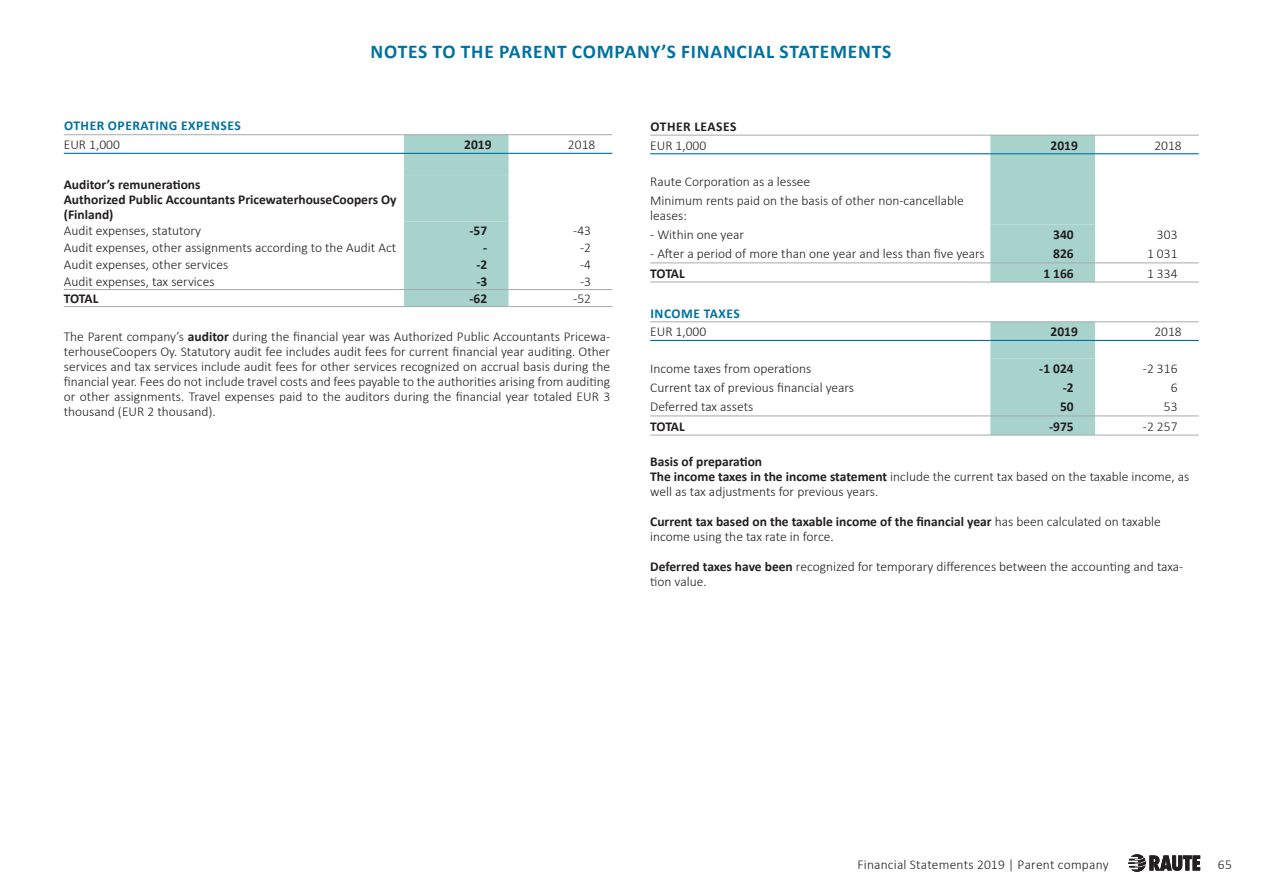
<style>
.page{position:relative;width:1263px;height:893px;background:#fff}
.page>*{position:absolute;margin:0;border:0;box-sizing:border-box;transform-origin:0 0}
.Frut_PÄÄOTS{font:700 19.5px "Calibri";letter-spacing:.04em;color:#0071a1}
.Frut_PÄÄOTS-2{font:300 13.5px/15px "Calibri";color:#231f20}
.t1{font:700 13.5px/15px "Calibri";color:#231f20}
.t2{font:700 13.5px "Calibri";letter-spacing:.04em;color:#0071a1}
.t3{font:700 13.5px "Calibri";letter-spacing:.04em;color:#231f20}
.s1{font-weight:700}
</style>
<div class="page">
<svg style="left:1128px;top:854px;width:72px;height:18px"></svg>
<div style="left:990px;top:136px;width:105px;height:146px;background:#a7d3cc"></div>
<hr style="left:650px;top:262px;width:340px;height:1px;background:#a8a9ad">
<hr style="left:990px;top:262px;width:105px;height:1px;background:#a8a9ad">
<hr style="left:1095px;top:262px;width:104px;height:1px;background:#a8a9ad">
<hr style="left:650px;top:282px;width:340px;height:1px;background:#a8a9ad">
<hr style="left:990px;top:282px;width:105px;height:1px;background:#a8a9ad">
<hr style="left:1095px;top:282px;width:104px;height:1px;background:#a8a9ad">
<hr style="left:650px;top:135px;width:340px;height:1px;background:#a8a9ad">
<hr style="left:990px;top:135px;width:105px;height:1px;background:#a8a9ad">
<hr style="left:1095px;top:135px;width:104px;height:1px;background:#a8a9ad">
<hr style="left:650px;top:153px;width:340px;height:1px;background:#0071a1">
<hr style="left:990px;top:153px;width:105px;height:1px;background:#0071a1">
<hr style="left:1095px;top:153px;width:104px;height:1px;background:#0071a1">
<div style="left:990px;top:322px;width:105px;height:113px;background:#a7d3cc"></div>
<hr style="left:650px;top:416px;width:340px;height:1px;background:#a8a9ad">
<hr style="left:990px;top:416px;width:105px;height:1px;background:#a8a9ad">
<hr style="left:1095px;top:416px;width:104px;height:1px;background:#a8a9ad">
<hr style="left:650px;top:435px;width:340px;height:1px;background:#a8a9ad">
<hr style="left:990px;top:435px;width:105px;height:1px;background:#a8a9ad">
<hr style="left:1095px;top:435px;width:104px;height:1px;background:#a8a9ad">
<hr style="left:650px;top:321px;width:340px;height:1px;background:#a8a9ad">
<hr style="left:990px;top:321px;width:105px;height:1px;background:#a8a9ad">
<hr style="left:1095px;top:321px;width:104px;height:1px;background:#a8a9ad">
<hr style="left:650px;top:340px;width:340px;height:1px;background:#0071a1">
<hr style="left:990px;top:340px;width:105px;height:1px;background:#0071a1">
<hr style="left:1095px;top:340px;width:104px;height:1px;background:#0071a1">
<div style="left:404px;top:135px;width:105px;height:171px;background:#a7d3cc"></div>
<hr style="left:64px;top:289px;width:340px;height:1px;background:#a8a9ad">
<hr style="left:404px;top:289px;width:105px;height:1px;background:#a8a9ad">
<hr style="left:509px;top:289px;width:103px;height:1px;background:#a8a9ad">
<hr style="left:64px;top:306px;width:340px;height:1px;background:#a8a9ad">
<hr style="left:404px;top:306px;width:105px;height:1px;background:#a8a9ad">
<hr style="left:509px;top:306px;width:103px;height:1px;background:#a8a9ad">
<hr style="left:64px;top:134px;width:340px;height:1px;background:#a8a9ad">
<hr style="left:404px;top:134px;width:105px;height:1px;background:#a8a9ad">
<hr style="left:509px;top:134px;width:103px;height:1px;background:#a8a9ad">
<hr style="left:64px;top:153px;width:340px;height:1px;background:#0071a1">
<hr style="left:404px;top:153px;width:105px;height:1px;background:#0071a1">
<hr style="left:509px;top:153px;width:103px;height:1px;background:#0071a1">
<p class="Frut_PÄÄOTS" style="left:371px;top:38px;width:522px">NOTES TO THE PARENT COMPANY’S FINANCIAL STATEMENTS</p>
<p class="t2" style="left:64px;top:116px;width:178px">OTHER OPERATING EXPENSES</p>
<p class="Frut_PÄÄOTS-2" style="left:64px;top:137px;width:58px">EUR 1,000</p>
<p class="t1" style="left:464px;top:137px;width:29px">2019</p>
<p class="Frut_PÄÄOTS-2" style="left:568px;top:137px;width:29px">2018</p>
<p class="t1" style="left:64px;top:177px;width:138px">Auditor’s remunerations</p>
<p class="t1" style="left:64px;top:192px;width:334px">Authorized Public Accountants PricewaterhouseCoopers Oy (Finland)</p>
<p class="Frut_PÄÄOTS-2" style="left:64px;top:223px;width:139px">Audit expenses, statutory</p>
<p class="t1" style="left:469px;top:223px;width:19px">-57</p>
<p class="Frut_PÄÄOTS-2" style="left:573px;top:223px;width:19px">-43</p>
<p class="Frut_PÄÄOTS-2" style="left:64px;top:240px;width:334px">Audit expenses, other assignments according to the Audit Act</p>
<p class="t1" style="left:483px;top:240px;width:6px">-</p>
<p class="Frut_PÄÄOTS-2" style="left:580px;top:240px;width:12px">-2</p>
<p class="Frut_PÄÄOTS-2" style="left:64px;top:257px;width:166px">Audit expenses, other services</p>
<p class="t1" style="left:476px;top:257px;width:12px">-2</p>
<p class="Frut_PÄÄOTS-2" style="left:580px;top:257px;width:12px">-4</p>
<p class="Frut_PÄÄOTS-2" style="left:64px;top:274px;width:152px">Audit expenses, tax services</p>
<p class="t1" style="left:476px;top:274px;width:12px">-3</p>
<p class="Frut_PÄÄOTS-2" style="left:580px;top:274px;width:12px">-3</p>
<p class="t1" style="left:64px;top:291px;width:36px">TOTAL</p>
<p class="t1" style="left:469px;top:291px;width:19px">-62</p>
<p class="Frut_PÄÄOTS-2" style="left:573px;top:291px;width:19px">-52</p>
<p class="Frut_PÄÄOTS-2" style="left:64px;top:329px;width:548px;text-align:justify">The Parent company’s <span class="s1">auditor</span> during the financial year was Authorized Public Accountants Pricewa&shy;terhouseCoopers Oy. Statutory audit fee includes audit fees for current financial year auditing. Other services and tax services include audit fees for other services recognized on accrual basis during the financial year. Fees do not include travel costs and fees payable to the authorities arising from auditing or other assignments. Travel expenses paid to the auditors during the financial year totaled EUR 3 thousand (EUR 2 thousand).</p>
<p class="t3" style="left:650px;top:117px;width:88px">OTHER LEASES</p>
<p class="Frut_PÄÄOTS-2" style="left:650px;top:137px;width:58px">EUR 1,000</p>
<p class="t1" style="left:1051px;top:137px;width:29px">2019</p>
<p class="Frut_PÄÄOTS-2" style="left:1154px;top:137px;width:29px">2018</p>
<p class="Frut_PÄÄOTS-2" style="left:650px;top:174px;width:162px">Raute Corporation as a lessee</p>
<p class="Frut_PÄÄOTS-2" style="left:650px;top:193px;width:315px">Minimum rents paid on the basis of other non-cancellable leases:</p>
<p class="Frut_PÄÄOTS-2" style="left:650px;top:227px;width:95px">- Within one year</p>
<p class="t1" style="left:1053px;top:227px;width:22px">340</p>
<p class="Frut_PÄÄOTS-2" style="left:1157px;top:227px;width:22px">303</p>
<p class="Frut_PÄÄOTS-2" style="left:650px;top:246px;width:336px">- After a period of more than one year and less than five years</p>
<p class="t1" style="left:1053px;top:246px;width:22px">826</p>
<p class="Frut_PÄÄOTS-2" style="left:1147px;top:246px;width:32px">1 031</p>
<p class="t1" style="left:650px;top:265px;width:36px">TOTAL</p>
<p class="t1" style="left:1043px;top:265px;width:32px">1 166</p>
<p class="Frut_PÄÄOTS-2" style="left:1147px;top:265px;width:32px">1 334</p>
<p class="t2" style="left:650px;top:304px;width:91px">INCOME TAXES</p>
<p class="Frut_PÄÄOTS-2" style="left:650px;top:324px;width:58px">EUR 1,000</p>
<p class="t1" style="left:1051px;top:324px;width:29px">2019</p>
<p class="Frut_PÄÄOTS-2" style="left:1154px;top:324px;width:29px">2018</p>
<p class="Frut_PÄÄOTS-2" style="left:650px;top:361px;width:163px">Income taxes from operations</p>
<p class="t1" style="left:1039px;top:361px;width:36px">-1 024</p>
<p class="Frut_PÄÄOTS-2" style="left:1143px;top:361px;width:36px">-2 316</p>
<p class="Frut_PÄÄOTS-2" style="left:650px;top:380px;width:205px">Current tax of previous financial years</p>
<p class="t1" style="left:1063px;top:380px;width:12px">-2</p>
<p class="Frut_PÄÄOTS-2" style="left:1171px;top:380px;width:8px">6</p>
<p class="Frut_PÄÄOTS-2" style="left:650px;top:399px;width:105px">Deferred tax assets</p>
<p class="t1" style="left:1060px;top:399px;width:15px">50</p>
<p class="Frut_PÄÄOTS-2" style="left:1164px;top:399px;width:15px">53</p>
<p class="t1" style="left:650px;top:418px;width:36px">TOTAL</p>
<p class="t1" style="left:1049px;top:418px;width:26px">-975</p>
<p class="Frut_PÄÄOTS-2" style="left:1143px;top:418px;width:36px">-2 257</p>
<p class="t1" style="left:650px;top:454px;width:113px">Basis of preparation</p>
<p class="Frut_PÄÄOTS-2" style="left:650px;top:469px;width:541px"><span class="s1">The income taxes in the income statement</span> include the current tax based on the taxable income, as well as tax adjustments for previous years.</p>
<p class="Frut_PÄÄOTS-2" style="left:650px;top:514px;width:512px"><span class="s1">Current tax based on the taxable income of the financial year</span> has been calculated on taxable income using the tax rate in force.</p>
<p class="Frut_PÄÄOTS-2" style="left:650px;top:559px;width:535px"><span class="s1">Deferred taxes have been</span> recognized for temporary differences between the accounting and taxa&shy;tion value.</p>
<p class="Frut_PÄÄOTS-2" style="left:857px;top:857px;width:253px">Financial Statements 2019 | Parent company</p>
<p class="Frut_PÄÄOTS-2" style="left:1218px;top:857px;width:15px">65</p>
</div>
